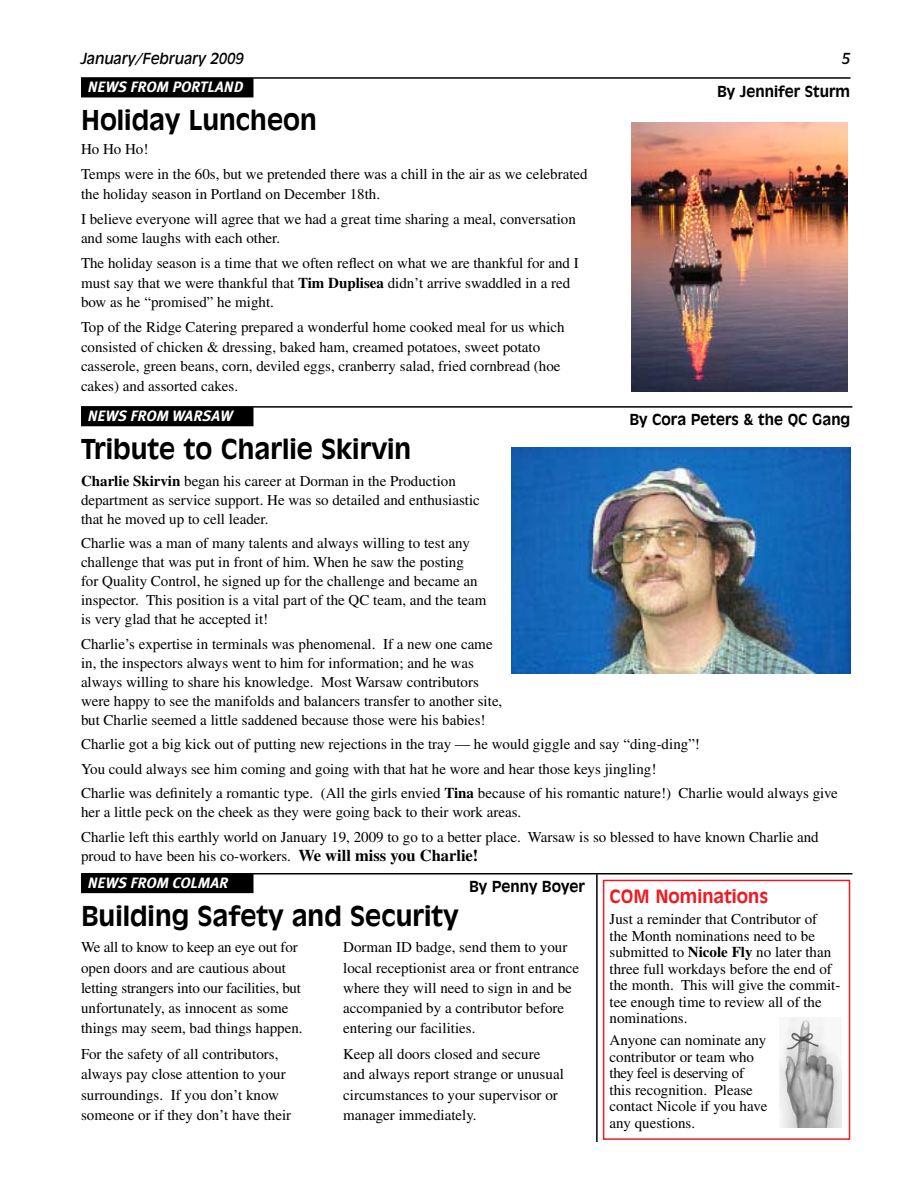
<style>
.page{position:relative;width:918px;height:1188px;background:#fff}
.page>*{position:absolute;margin:0;border:0;box-sizing:border-box;transform-origin:0 0}
.t1{font:700 27px "Incised 901 BT";color:#000}
.t2{font:700 18px "Incised 901 BT";color:#ed1c24}
.t3{font:15px/20.2px "Times";color:#000}
.t4{font:700 15px "Incised 901 BT";color:#000}
.t5{font:italic 700 15px "Meta Plus";color:#fff}
.t6{font:italic 15px "Incised 901 BT";color:#000}
.s1{font-weight:700}
.s2{font-weight:700;font-size:16.5px}
</style>
<div class="page">
<hr style="left:81px;top:77px;width:769px;height:2px;background:#000">
<div style="left:81px;top:78px;width:172px;height:19px;background:#000"></div>
<img style="left:631px;top:123px;width:216px;height:268px">
<div style="left:81px;top:407px;width:172px;height:19px;background:#000"></div>
<hr style="left:81px;top:406px;width:771px;height:2px;background:#000">
<img style="left:511px;top:447px;width:339px;height:226px">
<div style="left:81px;top:874px;width:172px;height:19px;background:#000"></div>
<hr style="left:81px;top:873px;width:771px;height:1px;background:#000">
<div style="left:603px;top:880px;width:247px;height:260px;border:2px solid #ed1c24"></div>
<img style="left:780px;top:1017px;width:61px;height:110px">
<hr style="left:596px;top:874px;width:2px;height:268px;background:#000">
<p class="t6" style="left:81px;top:50px;width:165px">January/February 2009</p>
<p class="t6" style="left:842px;top:50px;width:10px">5</p>
<p class="t4" style="left:717px;top:82px;width:135px">By Jennifer Sturm</p>
<h1 class="t1" style="left:81px;top:104px;width:237px">Holiday Luncheon</h1>
<p class="t5" style="left:88px;top:78px;width:157px">NEWS FROM POR TLA ND</p>
<p class="t3" style="left:81px;top:137px;width:508px;line-height:24.9px">Ho Ho Ho!<br>Temps were in the 60s, but we pretended there was a chill in the air as we celebrated</p>
<p class="t3" style="left:81px;top:181px;width:496px;line-height:24.9px">the holiday season in Portland on December 18th.<br>I believe everyone will agree that we had a great time sharing a meal, conversation</p>
<p class="t3" style="left:81px;top:226px;width:499px;line-height:24.9px">and some laughs with each other.<br>The holiday season is a time that we often reflect on what we are thankful for and I</p>
<p class="t3" style="left:81px;top:273px;width:491px;line-height:19.5px">must say that we were thankful that <span class="s1">Tim Duplisea</span> didn’t arrive swaddled in a red bow as he “promised” he might.</p>
<p class="t3" style="left:81px;top:317px;width:485px;line-height:19.5px">Top of the Ridge Catering prepared a wonderful home cooked meal for us which consisted of chicken &amp; dressing, baked ham, creamed potatoes, sweet potato casserole, green beans, corn, deviled eggs, cranberry salad, fried cornbread (hoe cakes) and assorted cakes.</p>
<p class="t5" style="left:88px;top:407px;width:96px">NEWS FROM WARSAW</p>
<h1 class="t1" style="left:81px;top:433px;width:332px">Tribute to Charlie Skirvin</h1>
<p class="t4" style="left:629px;top:410px;width:223px">By Cora Peters &amp; the QC Gang</p>
<p class="t3" style="left:81px;top:471px;width:400px;line-height:19px"><span class="s1">Charlie Skirvin</span> began his career at Dorman in the Production department as service support. He was so detailed and enthusiastic that he moved up to cell leader.</p>
<p class="t3" style="left:81px;top:534px;width:407px;line-height:19px">Charlie was a man of many talents and always willing to test any challenge that was put in front of him. When he saw the posting<br>for Quality Control, he signed up for the challenge and became an inspector. This position is a vital part of the QC team, and the team is very glad that he accepted it!</p>
<p class="t3" style="left:81px;top:634px;width:423px;line-height:19px">Charlie’s expertise in terminals was phenomenal. If a new one came in, the inspectors always went to him for information; and he was always willing to share his knowledge. Most Warsaw contributors were happy to see the manifolds and balancers transfer to another site, but Charlie seemed a little saddened because those were his babies!</p>
<p class="t3" style="left:81px;top:732px;width:758px;line-height:24.5px">Charlie got a big kick out of putting new rejections in the tray — he would giggle and say “ding-ding”!<br>You could always see him coming and going with that hat he wore and hear those keys jingling!<br>Charlie was definitely a romantic type. (All the girls envied <span class="s1">Tina</span> because of his romantic nature!) Charlie would always give</p>
<p class="t3" style="left:81px;top:800px;width:739px;line-height:24.5px">her a little peck on the cheek as they were going back to their work areas.<br>Charlie left this earthly world on January 19, 2009 to go to a better place. Warsaw is so blessed to have known Charlie and</p>
<p class="t3" style="left:81px;top:846px;width:399px">proud to have been his co-workers. <span class="s2">We will miss you Charlie!</span></p>
<p class="t4" style="left:469px;top:877px;width:117px">By Penny Boyer</p>
<h1 class="t1" style="left:81px;top:900px;width:379px">Building Safety and Security</h1>
<p class="t5" style="left:88px;top:874px;width:104px">NEWS FROM COLMAR</p>
<p class="t2" style="left:610px;top:885px;width:160px">COM Nominations</p>
<p class="t3" style="left:610px;top:911px;width:232px;line-height:16.5px">Just a reminder that Contributor of<br>the Month nominations need to be submitted to <span class="s1">Nicole Fly</span> no later than three full workdays before the end of the month. This will give the commit&shy;tee enough time to review all of the nominations.</p>
<p class="t3" style="left:610px;top:1032px;width:159px;line-height:16.5px">Anyone can nominate any contributor or team who they feel is deserving of this recognition. Please contact Nicole if you have any questions.</p>
<p class="t3" style="left:81px;top:937px;width:223px">We all to know to keep an eye out for open doors and are cautious about letting strangers into our facilities, but unfortunately, as innocent as some things may seem, bad things happen.</p>
<p class="t3" style="left:81px;top:1044px;width:212px">For the safety of all contributors, always pay close attention to your surroundings. If you don’t know someone or if they don’t have their</p>
<p class="t3" style="left:343px;top:937px;width:237px">Dorman ID badge, send them to your local receptionist area or front entrance where they will need to sign in and be accompanied by a contributor before entering our facilities.</p>
<p class="t3" style="left:343px;top:1044px;width:222px">Keep all doors closed and secure and always report strange or unusual circumstances to your supervisor or manager immediately.</p>
</div>
